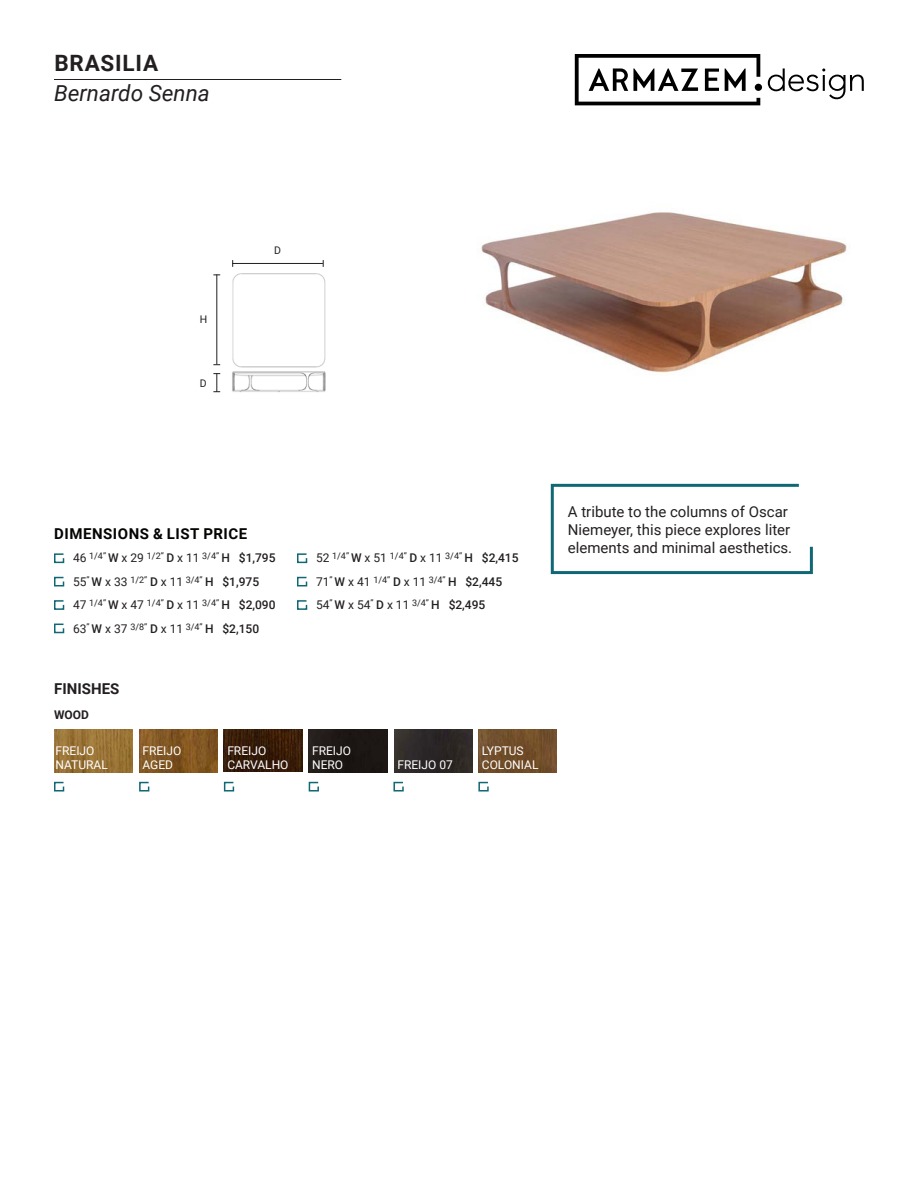
<style>
.page{position:relative;width:918px;height:1188px;background:#fff}
.page>*{position:absolute;margin:0;border:0;box-sizing:border-box;transform-origin:0 0}
.t1{font:italic 22.5px "Roboto";color:#231f20}
.t2{font:700 22.5px "Roboto";letter-spacing:.035em;color:#231f20}
.t3{font:15px/18px "Roboto";color:#231f20}
.t4{font:700 15px "Roboto";letter-spacing:.035em;color:#040503}
.t5{font:700 15px "Roboto";color:#231f20}
.t6{font:12px "Roboto";color:#fff}
.t7{font:700 12px "Roboto";color:#231f20}
.t8{font:10.5px "Roboto";color:#231f20}
.t9{font:9px "Roboto";color:#231f20}
.s1{font-size:12px}
.s2{font-weight:500;font-size:12px}
</style>
<div class="page">
<hr style="left:54px;top:79px;width:287px;height:1px;background:#231f20">
<svg style="left:575px;top:54px;width:185px;height:51px"></svg>
<div style="left:755px;top:84px;width:7px;height:7px;background:#000001;border-radius:50%"></div>
<svg style="left:768px;top:68px;width:96px;height:32px"></svg>
<img style="left:481px;top:212px;width:366px;height:162px">
<img style="left:232px;top:273px;width:94px;height:119px">
<hr style="left:232px;top:263px;width:91px;height:1px;background:#231f20">
<hr style="left:216px;top:274px;width:1px;height:90px;background:#231f20">
<svg style="left:213px;top:373px;width:7px;height:19px"></svg>
<svg style="left:550px;top:483px;width:263px;height:92px"></svg>
<img style="left:139px;top:730px;width:79px;height:42px">
<img style="left:224px;top:730px;width:78px;height:42px">
<div style="left:309px;top:730px;width:78px;height:42px;background:#1d1815"></div>
<img style="left:478px;top:730px;width:79px;height:42px">
<img style="left:54px;top:730px;width:79px;height:42px">
<img style="left:394px;top:730px;width:78px;height:42px">
<svg style="left:54px;top:781px;width:11px;height:11px"></svg>
<svg style="left:139px;top:781px;width:11px;height:11px"></svg>
<svg style="left:223px;top:781px;width:12px;height:11px"></svg>
<svg style="left:308px;top:781px;width:11px;height:11px"></svg>
<svg style="left:393px;top:781px;width:11px;height:11px"></svg>
<svg style="left:478px;top:781px;width:11px;height:11px"></svg>
<svg style="left:54px;top:553px;width:11px;height:11px"></svg>
<svg style="left:297px;top:553px;width:11px;height:11px"></svg>
<svg style="left:54px;top:576px;width:11px;height:11px"></svg>
<svg style="left:54px;top:600px;width:11px;height:10px"></svg>
<svg style="left:297px;top:576px;width:11px;height:11px"></svg>
<svg style="left:297px;top:600px;width:11px;height:10px"></svg>
<svg style="left:54px;top:623px;width:11px;height:11px"></svg>
<p class="t2" style="left:54px;top:47px;width:105px">BRASILIA</p>
<p class="t1" style="left:54px;top:77px;width:157px">Bernardo Senna</p>
<p class="t8" style="left:200px;top:312px;width:9px">H</p>
<p class="t8" style="left:200px;top:375px;width:8px">D</p>
<p class="t8" style="left:274px;top:243px;width:8px">D</p>
<h2 class="t4" style="left:54px;top:524px;width:195px">DIMENSIONS &amp; LIST PRICE</h2>
<p class="t9" style="left:73px;top:550px;width:204px"><span class="s1">46</span> 1/4’’ <span class="s2">W</span> <span class="s1">x 29</span> 1/2’’ <span class="s2">D</span> <span class="s1">x 11</span> 3/4’’ <span class="s2">H $1,795</span></p>
<p class="t9" style="left:316px;top:550px;width:204px"><span class="s1">52</span> 1/4’’ <span class="s2">W</span> <span class="s1">x 51</span> 1/4’’ <span class="s2">D</span> <span class="s1">x 11</span> 3/4’’ <span class="s2">H $2,415</span></p>
<p class="t9" style="left:73px;top:573px;width:188px"><span class="s1">55</span>’’ <span class="s2">W</span> <span class="s1">x 33</span> 1/2’’ <span class="s2">D</span> <span class="s1">x 11</span> 3/4’’ <span class="s2">H $1,975</span></p>
<p class="t9" style="left:73px;top:597px;width:204px"><span class="s1">47</span> 1/4’’ <span class="s2">W</span> <span class="s1">x 47</span> 1/4’’ <span class="s2">D</span> <span class="s1">x 11</span> 3/4’’ <span class="s2">H $2,090</span></p>
<p class="t9" style="left:316px;top:573px;width:188px"><span class="s1">71</span>’’ <span class="s2">W</span> <span class="s1">x 41</span> 1/4’’ <span class="s2">D</span> <span class="s1">x 11</span> 3/4’’ <span class="s2">H $2,445</span></p>
<p class="t9" style="left:316px;top:597px;width:171px"><span class="s1">54</span>’’ <span class="s2">W</span> <span class="s1">x 54</span>’’ <span class="s2">D</span> <span class="s1">x 11</span> 3/4’’ <span class="s2">H $2,495</span></p>
<p class="t9" style="left:73px;top:620px;width:188px"><span class="s1">63</span>’’ <span class="s2">W</span> <span class="s1">x 37</span> 3/8’’ <span class="s2">D</span> <span class="s1">x 11</span> 3/4’’ <span class="s2">H $2,150</span></p>
<h2 class="t5" style="left:54px;top:678px;width:67px">FINISHES</h2>
<p class="t7" style="left:54px;top:706px;width:36px">WOOD</p>
<p class="t6" style="left:56px;top:742px;width:40px">FREIJO</p>
<p class="t6" style="left:56px;top:757px;width:54px">NATURAL</p>
<p class="t6" style="left:142px;top:742px;width:40px">FREIJO</p>
<p class="t6" style="left:142px;top:757px;width:32px">AGED</p>
<p class="t6" style="left:227px;top:742px;width:40px">FREIJO</p>
<p class="t6" style="left:227px;top:757px;width:63px">CARVALHO</p>
<p class="t6" style="left:312px;top:742px;width:40px">FREIJO</p>
<p class="t6" style="left:312px;top:757px;width:33px">NERO</p>
<p class="t6" style="left:482px;top:742px;width:43px">LYPTUS</p>
<p class="t6" style="left:397px;top:757px;width:57px">FREIJO 07</p>
<p class="t6" style="left:482px;top:757px;width:58px">COLONIAL</p>
<p class="t3" style="left:568px;top:502px;width:226px">A tribute to the columns of Oscar<br>Niemeyer, this piece explores liter elements and minimal aesthetics.</p>
</div>
